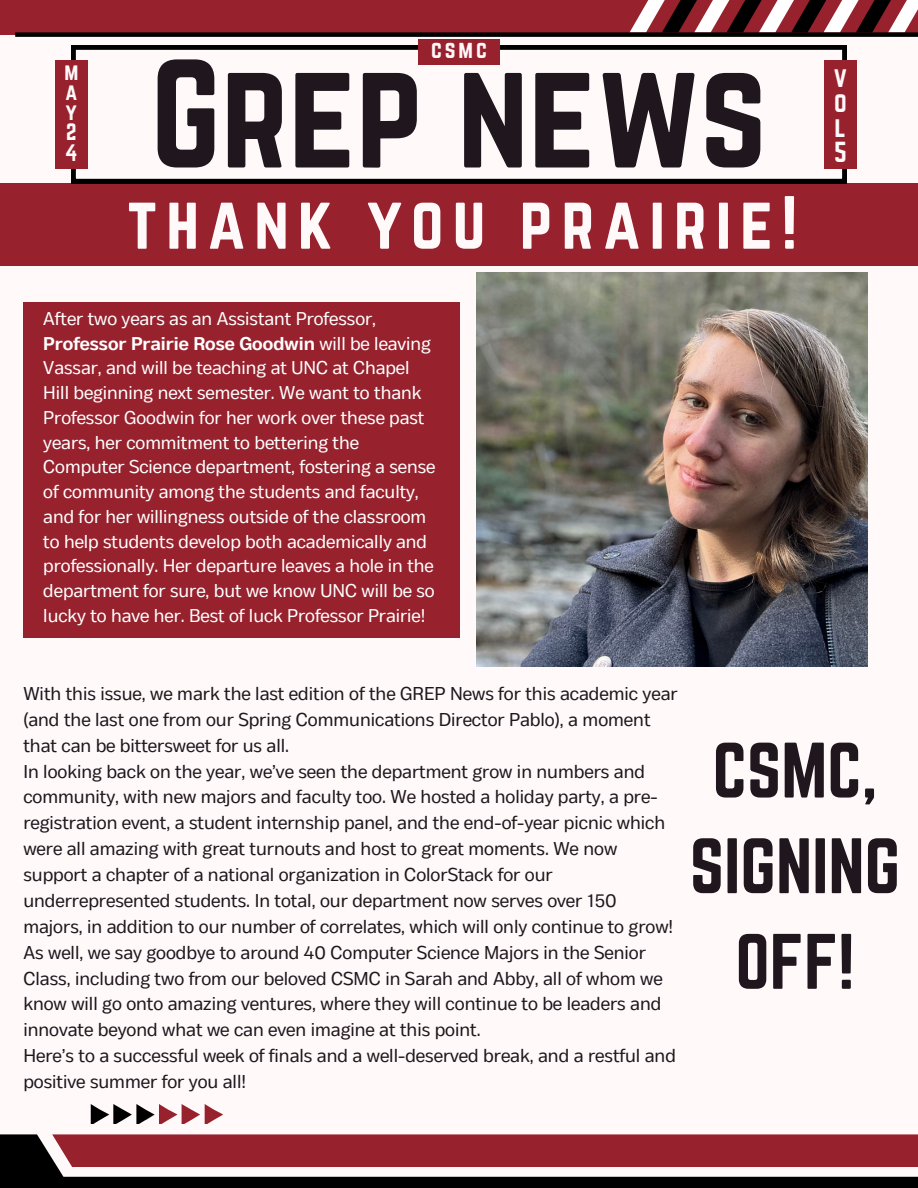
<style>
.page{position:relative;width:918px;height:1188px;background:#fff9fa}
.page>*{position:absolute;margin:0;border:0;box-sizing:border-box;transform-origin:0 0}
.t1{font:135.15px "Norwester";color:#20161d}
.t2{font:68.7px/95.7px "Norwester";color:#20161d;text-align:center}
.t3{font:65.85px "Norwester";letter-spacing:.135em;color:#fff9fa}
.t4{font:25.35px/24.8px "Norwester";color:#fff9fa;text-align:justify}
.t5{font:21.6px "Norwester";color:#fff9fa}
.t6{font:20.85px/20.2px "Norwester";color:#fff9fa;text-align:justify}
.t7{font:18.6px/25.8px "Body Text";color:#20161d}
.t8{font:18.45px/24.8px "Body Text";color:#fff}
.s1{font-weight:700}
</style>
<div class="page">
<div style="left:0;top:0;width:918px;height:35px;background:#97222e"></div>
<svg style="left:630px;top:0;width:288px;height:32px"></svg>
<div style="left:15px;top:32px;width:903px;height:5px;background:#000"></div>
<div style="left:0;top:183px;width:918px;height:83px;background:#97222e"></div>
<svg style="left:0;top:1134px;width:918px;height:54px;fill:#000"></svg>
<div style="left:52px;top:1134px;width:866px;height:33px;background:#97222e"></div>
<svg style="left:90px;top:1104px;width:133px;height:19px"></svg>
<svg style="left:71px;top:45px;width:775px;height:138px"></svg>
<div style="left:55px;top:60px;width:33px;height:108px;background:#97222e"></div>
<div style="left:824px;top:60px;width:33px;height:108px;background:#97222e"></div>
<div style="left:418px;top:40px;width:82px;height:25px;background:#97222e"></div>
<div style="left:23px;top:302px;width:436px;height:336px;background:#97222e"></div>
<img style="left:476px;top:273px;width:392px;height:393px">
<h1 class="t5" style="left:431px;top:36px;width:57px">csmc</h1>
<p class="t1" style="left:151px;top:32px;width:618px">Grep news</p>
<h5 class="t6" style="left:64px;top:61px;width:15px">m a y 2<br>4</h5>
<h5 class="t4" style="left:834px;top:65px;width:15px">v o l 5</h5>
<h4 class="t3" style="left:127px;top:183px;width:672px">thank you prairie!</h4>
<p class="t8" style="left:43px;top:307px;width:394px">After two years as an Assistant Professor, <span class="s1">Professor Prairie Rose Goodwin</span> will be leaving Vassar, and will be teaching at UNC at Chapel Hill beginning next semester. We want to thank Professor Goodwin for her work over these past years, her commitment to bettering the Computer Science department, fostering a sense of community among the students and faculty, and for her willingness outside of the classroom to help students develop both academically and professionally. Her departure leaves a hole in the department for sure, but we know UNC will be so lucky to have her. Best of luck Professor Prairie!</p>
<h3 class="t7" style="left:23px;top:682px;width:656px">With this issue, we mark the last edition of the GREP News for this academic year (and the last one from our Spring Communications Director Pablo), a moment that can be bittersweet for us all.</h3>
<p class="t7" style="left:23px;top:760px;width:651px">In looking back on the year, we’ve seen the department grow in numbers and community, with new majors and faculty too. We hosted a holiday party, a pre&shy;registration event, a student internship panel, and the end-of-year picnic which were all amazing with great turnouts and host to great moments. We now support a chapter of a national organization in ColorStack for our underrepresented students. In total, our department now serves over 150 majors, in addition to our number of correlates, which will only continue to grow!</p>
<p class="t7" style="left:23px;top:941px;width:641px">As well, we say goodbye to around 40 Computer Science Majors in the Senior Class, including two from our beloved CSMC in Sarah and Abby, all of whom we know will go onto amazing ventures, where they will continue to be leaders and innovate beyond what we can even imagine at this point.</p>
<p class="t7" style="left:23px;top:1044px;width:654px">Here’s to a successful week of finals and a well-deserved break, and a restful and positive summer for you all!</p>
<p class="t2" style="left:690px;top:722px;width:212px">CSMC,<br>SIGNING<br>OFF!</p>
</div>
